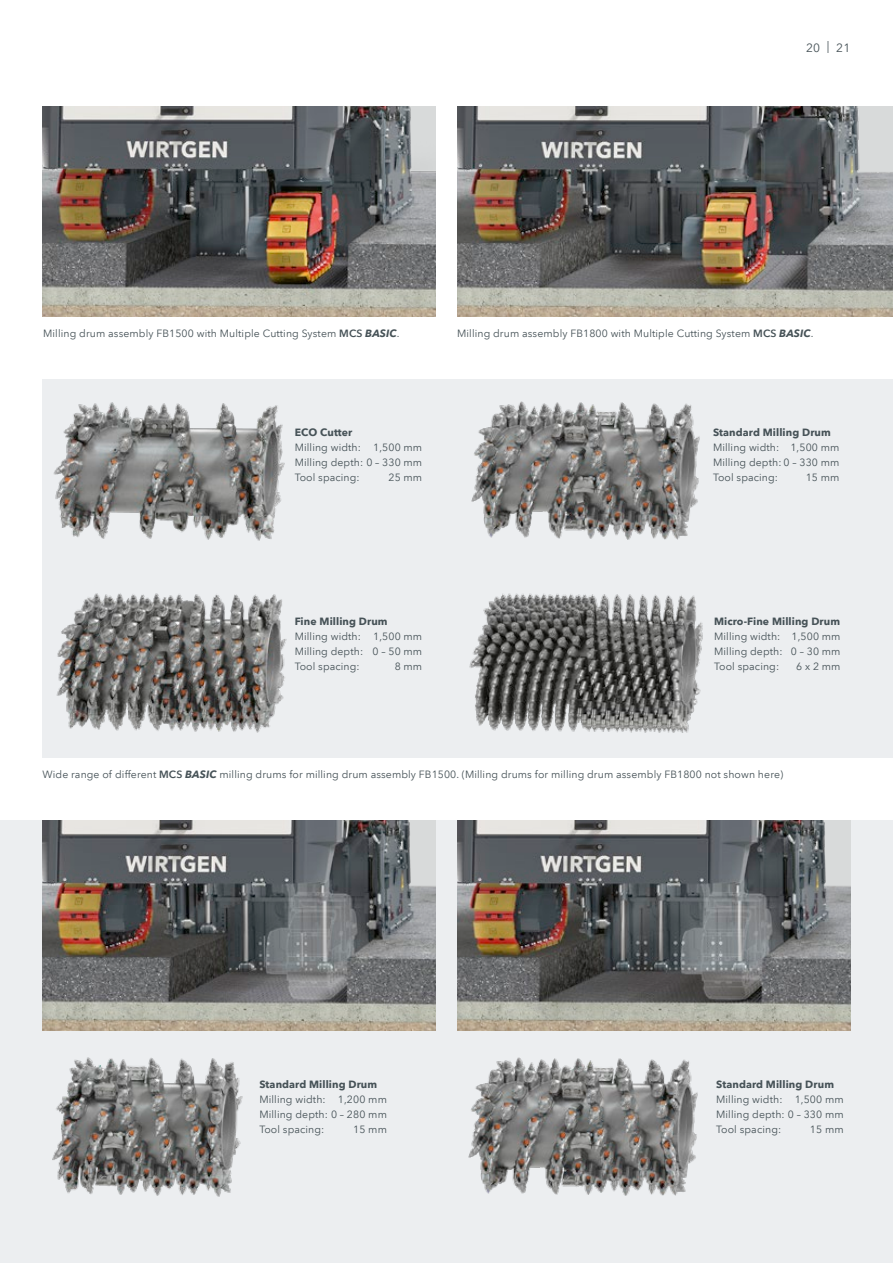
<style>
.page{position:relative;width:893px;height:1263px;background:#fff}
.page>*{position:absolute;margin:0;border:0;box-sizing:border-box;transform-origin:0 0}
.t1{font:12px "Avenir Next LT Pro";color:#465257}
.t2{font:10.5px/15px "Avenir Next LT Pro";letter-spacing:.01em;color:#465257;text-align:justify}
.t3{font:700 10.5px "Avenir Next LT Pro";letter-spacing:.01em;color:#465257}
.s1{font-weight:600}
.s2{font-weight:700;font-style:italic}
</style>
<div class="page">
<div style="left:43px;top:379px;width:850px;height:378px;background:#eceef0"></div>
<div style="left:0;top:820px;width:893px;height:443px;background:#eceef0"></div>
<img style="left:53px;top:402px;width:232px;height:139px">
<img style="left:52px;top:1057px;width:191px;height:140px">
<img style="left:56px;top:593px;width:231px;height:140px">
<img style="left:469px;top:593px;width:234px;height:140px">
<img style="left:43px;top:820px;width:393px;height:210px">
<img style="left:457px;top:820px;width:393px;height:210px">
<img style="left:43px;top:106px;width:393px;height:210px">
<img style="left:457px;top:106px;width:436px;height:210px">
<img style="left:468px;top:1057px;width:230px;height:139px">
<img style="left:471px;top:401px;width:229px;height:139px">
<p class="t1" style="left:806px;top:40px;width:46px">20 | 21</p>
<p class="t2" style="left:43px;top:326px;width:358px">Milling drum assembly FB1500 with Multiple Cutting System <span class="s1">MCS</span> <span class="s2">BASIC</span>.</p>
<p class="t2" style="left:457px;top:326px;width:358px">Milling drum assembly FB1800 with Multiple Cutting System <span class="s1">MCS</span> <span class="s2">BASIC</span>.</p>
<p class="t3" style="left:295px;top:426px;width:59px">ECO Cutter</p>
<p class="t2" style="left:295px;top:440px;width:129px">Milling width: 1,500 mm Milling depth: 0 – 330 mm Tool spacing:</p>
<p class="t2" style="left:388px;top:470px;width:35px">25 mm</p>
<p class="t3" style="left:713px;top:426px;width:119px">Standard Milling Drum</p>
<p class="t2" style="left:713px;top:440px;width:128px">Milling width: 1,500 mm Milling depth: 0 – 330 mm Tool spacing:</p>
<p class="t2" style="left:806px;top:470px;width:35px">15 mm</p>
<p class="t3" style="left:295px;top:615px;width:94px">Fine Milling Drum</p>
<p class="t2" style="left:295px;top:629px;width:129px">Milling width: 1,500 mm Milling depth: 0 – 50 mm Tool spacing:</p>
<p class="t2" style="left:395px;top:659px;width:29px">8 mm</p>
<p class="t3" style="left:714px;top:615px;width:128px">Micro-Fine Milling Drum</p>
<p class="t2" style="left:714px;top:629px;width:128px">Milling width: 1,500 mm Milling depth: 0 – 30 mm Tool spacing:</p>
<p class="t2" style="left:796px;top:659px;width:46px">6 x 2 mm</p>
<p class="t2" style="left:43px;top:767px;width:742px">Wide range of different <span class="s1">MCS</span> <span class="s2">BASIC</span> milling drums for milling drum assembly FB1500. (Milling drums for milling drum assembly FB1800 not shown here)</p>
<p class="t3" style="left:259px;top:1078px;width:119px">Standard Milling Drum</p>
<p class="t2" style="left:259px;top:1092px;width:129px">Milling width: 1,200 mm Milling depth: 0 – 280 mm Tool spacing:</p>
<p class="t2" style="left:353px;top:1122px;width:35px">15 mm</p>
<p class="t3" style="left:716px;top:1078px;width:119px">Standard Milling Drum</p>
<p class="t2" style="left:716px;top:1092px;width:129px">Milling width: 1,500 mm Milling depth: 0 – 330 mm Tool spacing:</p>
<p class="t2" style="left:810px;top:1122px;width:35px">15 mm</p>
</div>
